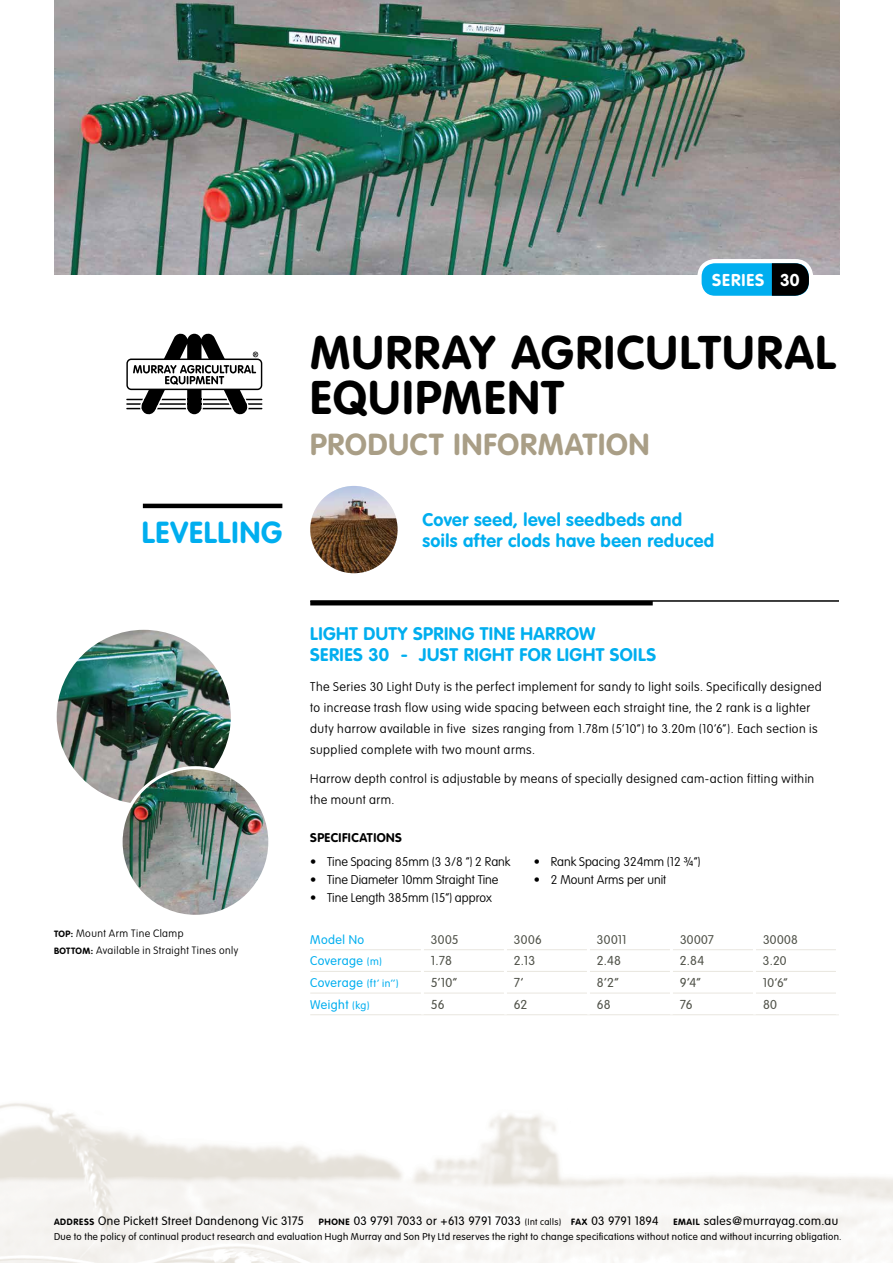
<style>
.page{position:relative;width:893px;height:1263px;background:#fff}
.page>*{position:absolute;margin:0;border:0;box-sizing:border-box;transform-origin:0 0}
.t1{font:700 46.5px/45px "VAG Rounded";letter-spacing:.045em;color:#000}
.t2{font:700 30px "VAG Rounded";letter-spacing:.03em;color:#a99e86}
.t3{font:700 30px "VAG Rounded";letter-spacing:.035em;color:#00aeef}
.t4{font:700 18px/21px "VAG Rounded";letter-spacing:.025em;color:#00aeef}
.t5{font:700 18px "VAG Rounded";letter-spacing:.1em;color:#00aeef}
.t6{font:700 16.95px "VAG Rounded";letter-spacing:.055em;color:#fff}
.t7{font:300 12.75px "VAG Rounded";letter-spacing:.01em;color:#51534a}
.t8{font:100 12.45px/21px "VAG Rounded";letter-spacing:.035em;color:#000}
.t9{font:100 12.45px "VAG Rounded";color:#000}
.t10{font:300 12.45px "VAG Rounded";letter-spacing:.02em;color:#51534a}
.t11{font:300 12.45px "VAG Rounded";letter-spacing:.035em;color:#00aeef}
.t12{font:700 12.45px "VAG Rounded";letter-spacing:.035em;color:#000}
.t13{font:300 12px "VAG Rounded";letter-spacing:.03em;color:#000}
.t14{font:100 10.5px/16.2px "VAG Rounded";letter-spacing:.04em;color:#000}
.t15{font:300 10.5px "VAG Rounded";color:#00aeef}
.t16{font:300 9.75px "VAG Rounded";letter-spacing:.035em;color:#000}
.s1{font-weight:700;font-size:9px}
.s2{font-size:10.5px}
.s3{font-size:12.45px}
.s4{font-size:9px}
</style>
<div class="page">
<img style="left:54px;top:0;width:785px;height:275px">
<hr style="left:310px;top:949px;width:111px;height:1px;background:#e9e6df">
<hr style="left:424px;top:949px;width:80px;height:1px;background:#e9e6df">
<hr style="left:507px;top:949px;width:80px;height:1px;background:#e9e6df">
<hr style="left:590px;top:949px;width:80px;height:1px;background:#e9e6df">
<hr style="left:673px;top:949px;width:80px;height:1px;background:#e9e6df">
<hr style="left:756px;top:949px;width:80px;height:1px;background:#e9e6df">
<hr style="left:310px;top:971px;width:111px;height:1px;background:#e9e6df">
<hr style="left:424px;top:971px;width:80px;height:1px;background:#e9e6df">
<hr style="left:507px;top:971px;width:80px;height:1px;background:#e9e6df">
<hr style="left:590px;top:971px;width:80px;height:1px;background:#e9e6df">
<hr style="left:673px;top:971px;width:80px;height:1px;background:#e9e6df">
<hr style="left:756px;top:971px;width:80px;height:1px;background:#e9e6df">
<hr style="left:310px;top:993px;width:111px;height:1px;background:#e9e6df">
<hr style="left:424px;top:993px;width:80px;height:1px;background:#e9e6df">
<hr style="left:507px;top:993px;width:80px;height:1px;background:#e9e6df">
<hr style="left:590px;top:993px;width:80px;height:1px;background:#e9e6df">
<hr style="left:673px;top:993px;width:80px;height:1px;background:#e9e6df">
<hr style="left:756px;top:993px;width:80px;height:1px;background:#e9e6df">
<hr style="left:310px;top:1014px;width:112px;height:1px;background:#e9e6df">
<hr style="left:422px;top:1014px;width:83px;height:1px;background:#e9e6df">
<hr style="left:505px;top:1014px;width:83px;height:1px;background:#e9e6df">
<hr style="left:588px;top:1014px;width:83px;height:1px;background:#e9e6df">
<hr style="left:671px;top:1014px;width:83px;height:1px;background:#e9e6df">
<hr style="left:754px;top:1014px;width:85px;height:1px;background:#e9e6df">
<hr style="left:310px;top:600px;width:529px;height:2px;background:#000">
<img style="left:310px;top:486px;width:88px;height:87px;border-radius:44px">
<div style="left:699px;top:261px;width:112px;height:37px;background:#00aeef;border-radius:16px"></div>
<div style="left:697px;top:259px;width:116px;height:41px;border:4px solid #fff;border-radius:16px"></div>
<svg style="left:772px;top:263px;width:37px;height:33px"></svg>
<svg style="left:126px;top:333px;width:136px;height:82px"></svg>
<hr style="left:143px;top:504px;width:139px;height:4px;background:#000">
<hr style="left:310px;top:601px;width:343px;height:4px;background:#000">
<img style="left:55px;top:628px;width:177px;height:177px;border-radius:89px">
<img style="left:121px;top:768px;width:149px;height:148px;border-radius:74px">
<div style="left:120px;top:766px;width:151px;height:152px;border:3px solid #fff;border-radius:50%"></div>
<h3 class="t6" style="left:712px;top:270px;width:89px">SERIES 30</h3>
<h1 class="t1" style="left:310px;top:331px;width:526px">MURRAY AGRICULTURAL<br>EQUIPMENT</h1>
<h2 class="t2" style="left:310px;top:427px;width:341px">PRODUCT INFORMATION</h2>
<h3 class="t5" style="left:422px;top:509px;width:261px">COVER SEED, LEVEL SEEDBEDS AND</h3>
<h2 class="t3" style="left:142px;top:515px;width:142px">LEVELLING</h2>
<h3 class="t5" style="left:422px;top:530px;width:293px">SOILS AFTER CLODS HAVE BEEN REDUCED</h3>
<p class="t14" style="left:54px;top:926px;width:186px"><span class="s1">TOP:</span> Mount Arm Tine Clamp<br><span class="s1">BOTTOM:</span> Available in Straight Tines only</p>
<h3 class="t4" style="left:310px;top:624px;width:347px">LIGHT DUTY SPRING TINE HARROW<br>SERIES 30 - JUST RIGHT FOR LIGHT SOILS</h3>
<p class="t8" style="left:310px;top:676px;width:513px">The Series 30 Light Duty is the perfect implement for sandy to light soils. Specifically designed to increase trash flow using wide spacing between each straight tine, the 2 rank is a lighter duty harrow available in five sizes ranging from 1.78m (5’10”) to 3.20m (10’6”). Each section is supplied complete with two mount arms.</p>
<p class="t8" style="left:310px;top:769px;width:505px">Harrow depth control is adjustable by means of specially designed cam-action fitting within the mount arm.</p>
<p class="t12" style="left:310px;top:831px;width:93px">SPECIFICATIONS</p>
<p class="t9" style="left:310px;top:855px;width:202px">• Tine Spacing 85mm (3 3/8 ”) 2 Rank</p>
<p class="t9" style="left:310px;top:873px;width:190px">• Tine Diameter 10mm Straight Tine</p>
<p class="t9" style="left:310px;top:891px;width:183px">• Tine Length 385mm (15”) approx</p>
<p class="t9" style="left:534px;top:855px;width:168px">• Rank Spacing 324mm (12 ¾”)</p>
<p class="t9" style="left:534px;top:873px;width:134px">• 2 Mount Arms per unit</p>
<p class="t11" style="left:310px;top:932px;width:56px">Model No</p>
<p class="t10" style="left:431px;top:932px;width:29px">3005</p>
<p class="t10" style="left:514px;top:932px;width:29px">3006</p>
<p class="t10" style="left:597px;top:932px;width:31px">30011</p>
<p class="t10" style="left:680px;top:932px;width:36px">30007</p>
<p class="t10" style="left:763px;top:932px;width:36px">30008</p>
<p class="t11" style="left:310px;top:954px;width:73px">Coverage <span class="s2">(m)</span></p>
<p class="t7" style="left:431px;top:954px;width:22px">1.78</p>
<p class="t7" style="left:514px;top:954px;width:23px">2.13</p>
<p class="t7" style="left:597px;top:954px;width:26px">2.48</p>
<p class="t7" style="left:680px;top:954px;width:26px">2.84</p>
<p class="t10" style="left:763px;top:954px;width:25px">3.20</p>
<p class="t15" style="left:310px;top:977px;width:90px"><span class="s3">Coverage</span> (ft’ in’’)</p>
<p class="t7" style="left:431px;top:975px;width:28px">5’10”</p>
<p class="t7" style="left:514px;top:975px;width:11px">7’</p>
<p class="t7" style="left:597px;top:975px;width:23px">8’2”</p>
<p class="t7" style="left:680px;top:975px;width:22px">9’4”</p>
<p class="t10" style="left:763px;top:975px;width:26px">10’6”</p>
<p class="t11" style="left:310px;top:997px;width:61px">Weight <span class="s2">(kg)</span></p>
<p class="t7" style="left:431px;top:997px;width:15px">56</p>
<p class="t7" style="left:514px;top:997px;width:15px">62</p>
<p class="t7" style="left:597px;top:997px;width:15px">68</p>
<p class="t7" style="left:680px;top:997px;width:14px">76</p>
<p class="t7" style="left:763px;top:997px;width:15px">80</p>
<p class="t13" style="left:54px;top:1214px;width:786px"><span class="s1">ADDRESS</span> One Pickett Street Dandenong Vic 3175 <span class="s1">PHONE</span> 03 9791 7033 or +613 9791 7033 <span class="s4">(Int calls)</span> <span class="s1">FAX</span> 03 9791 1894 <span class="s1">EMAIL</span> sales@murrayag.com.au</p>
<p class="t16" style="left:54px;top:1231px;width:789px">Due to the policy of continual product research and evaluation Hugh Murray and Son Pty Ltd reserves the right to change specifications without notice and without incurring obligation.</p>
</div>
